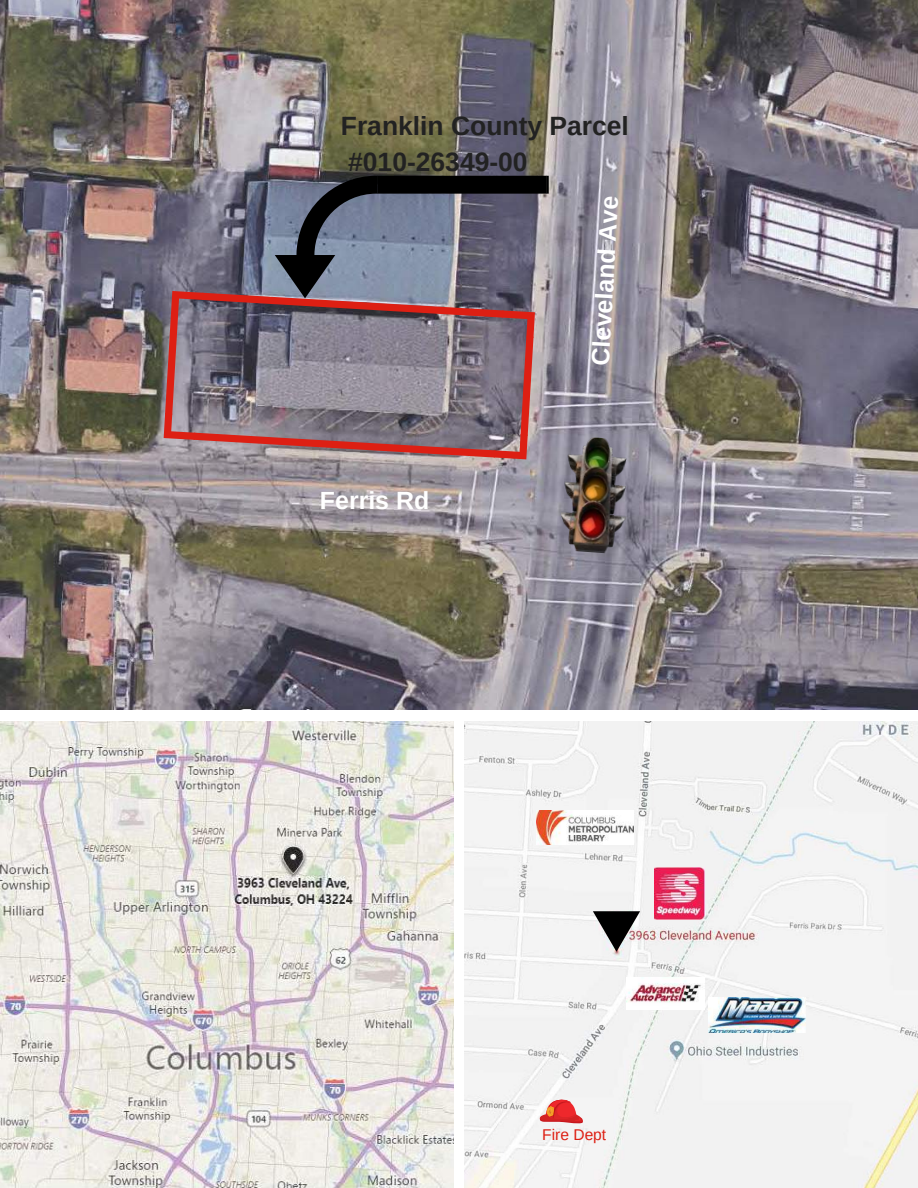
<style>
.page{position:relative;width:918px;height:1188px;background:#fff}
.page>*{position:absolute;margin:0;border:0;box-sizing:border-box;transform-origin:0 0}
.t1{font:700 26.4px/36px "Arimo";color:#222}
.t2{font:700 24.9px "Arimo";color:#fff}
.t3{font:15.6px "Arimo";color:#dd1f13}
</style>
<div class="page">
<img style="left:0;top:0;width:918px;height:710px">
<img style="left:0;top:721px;width:453px;height:467px">
<img style="left:465px;top:721px;width:453px;height:467px">
<img style="left:655px;top:867px;width:49px;height:52px">
<img style="left:627px;top:978px;width:77px;height:31px">
<svg style="left:164px;top:176px;width:385px;height:283px;background:#7c6f7c"></svg>
<img style="left:558px;top:435px;width:74px;height:120px">
<img style="left:709px;top:998px;width:97px;height:35px">
<img style="left:537px;top:810px;width:96px;height:35px">
<svg style="left:539px;top:1099px;width:44px;height:25px"></svg>
<svg style="left:593px;top:911px;width:47px;height:41px"></svg>
<p class="t1" style="left:341px;top:108px;width:290px">Franklin County Parcel #010-26349-00</p>
<p class="t2" style="left:587px;top:365px;width:172px;rotate:-87deg">Cleveland Ave</p>
<p class="t2" style="left:320px;top:486px;width:111px">Ferris Rd</p>
<p class="t3" style="left:542px;top:1126px;width:65px">Fire Dept</p>
</div>
